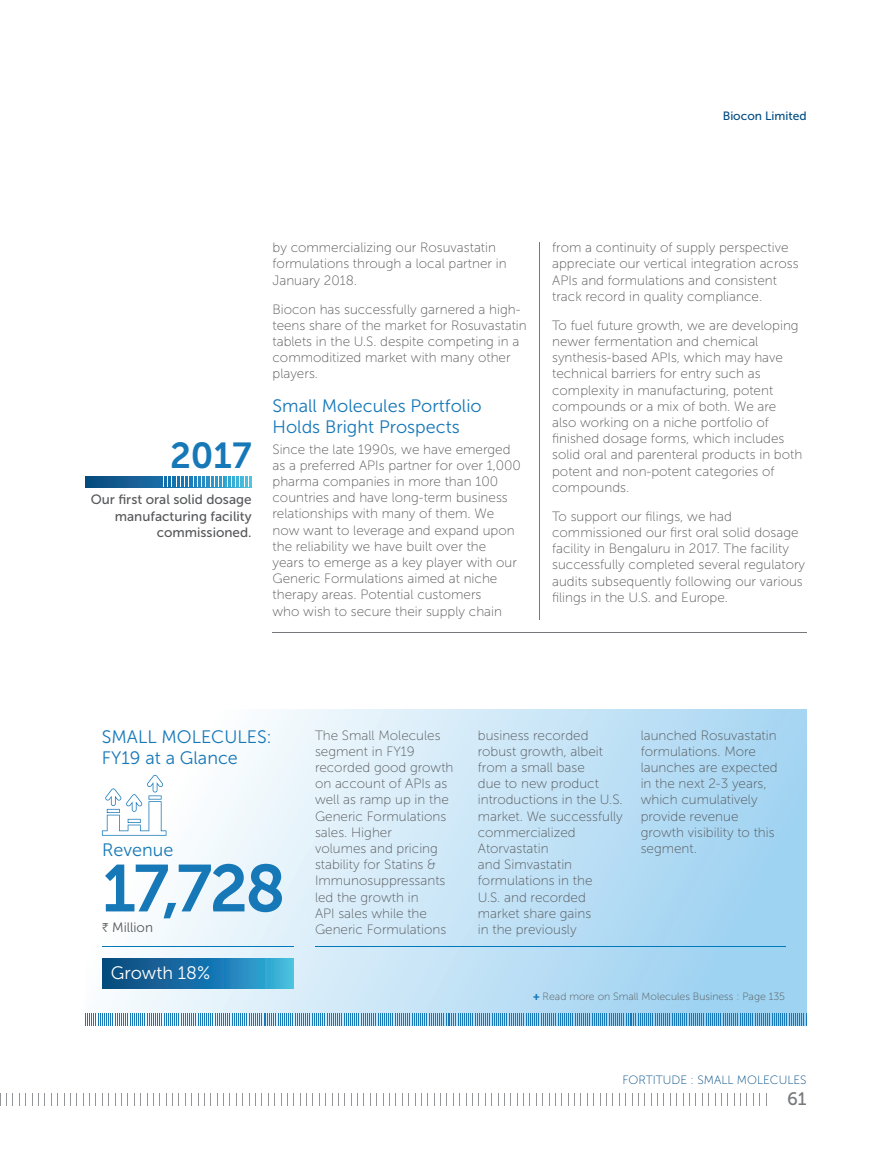
<style>
.page{position:relative;width:892px;height:1162px;background:#fff}
.page>*{position:absolute;margin:0;border:0;box-sizing:border-box;transform-origin:0 0}
.t1{font:66px "Museo Sans 700";color:#1778b8}
.t2{font:36px "Museo Sans 700";color:#1778b8}
.t3{font:18px/21px "Museo Sans 300";color:#1778b8}
.t4{font:18px "Museo Sans 300";color:#fff}
.t5{font:18px "Museo Sans 500";color:#76787b}
.t6{font:13.5px/16.2px "Museo Sans 100";color:#57585a}
.t7{font:13.5px/16.2px "Museo Sans 500";color:#57585a;text-align:right}
.t8{font:13.5px "Museo Sans 300";color:#57585a}
.t9{font:12px "Museo Sans 100";color:#004c82}
.t10{font:12px "Museo Sans 500";color:#004c82}
.t11{font:10.5px "Museo Sans 100";color:#57585a}
.s1{font-family:"ITF Rupee"}
.s2{font-family:"Museo Sans 900";color:#1778b8}
</style>
<div class="page">
<hr style="left:539px;top:243px;width:1px;height:377px;background:#76787b">
<svg style="left:101px;top:709px;width:705px;height:304px"></svg>
<svg style="left:85px;top:1013px;width:721px;height:12px;background:#72b0d8"></svg>
<svg style="left:102px;top:958px;width:191px;height:30px;background:#1d77ab"></svg>
<svg style="left:102px;top:775px;width:64px;height:60px"></svg>
<hr style="left:102px;top:945px;width:191px;height:1px;background:#0078b9">
<hr style="left:315px;top:945px;width:471px;height:1px;background:#0078b9">
<hr style="left:272px;top:632px;width:534px;height:1px;background:#76787b">
<svg style="left:85px;top:476px;width:166px;height:11px"></svg>
<svg style="left:163px;top:476px;width:86px;height:11px"></svg>
<svg style="left:0;top:1093px;width:7px;height:12px"></svg>
<svg style="left:19px;top:1093px;width:7px;height:12px"></svg>
<svg style="left:32px;top:1093px;width:13px;height:12px"></svg>
<svg style="left:51px;top:1093px;width:7px;height:12px"></svg>
<svg style="left:64px;top:1093px;width:13px;height:12px"></svg>
<svg style="left:83px;top:1093px;width:7px;height:12px"></svg>
<svg style="left:102px;top:1093px;width:7px;height:12px"></svg>
<svg style="left:115px;top:1093px;width:13px;height:12px"></svg>
<svg style="left:134px;top:1093px;width:7px;height:12px"></svg>
<svg style="left:147px;top:1093px;width:13px;height:12px"></svg>
<svg style="left:166px;top:1093px;width:13px;height:12px"></svg>
<svg style="left:185px;top:1093px;width:7px;height:12px"></svg>
<svg style="left:198px;top:1093px;width:13px;height:12px"></svg>
<svg style="left:217px;top:1093px;width:13px;height:12px"></svg>
<svg style="left:236px;top:1093px;width:7px;height:12px"></svg>
<svg style="left:249px;top:1093px;width:13px;height:12px"></svg>
<svg style="left:268px;top:1093px;width:7px;height:12px"></svg>
<svg style="left:287px;top:1093px;width:7px;height:12px"></svg>
<svg style="left:300px;top:1093px;width:13px;height:12px"></svg>
<svg style="left:319px;top:1093px;width:7px;height:12px"></svg>
<svg style="left:338px;top:1093px;width:7px;height:12px"></svg>
<svg style="left:351px;top:1093px;width:13px;height:12px"></svg>
<svg style="left:370px;top:1093px;width:7px;height:12px"></svg>
<svg style="left:383px;top:1093px;width:13px;height:12px"></svg>
<svg style="left:402px;top:1093px;width:7px;height:12px"></svg>
<svg style="left:421px;top:1093px;width:7px;height:12px"></svg>
<svg style="left:434px;top:1093px;width:13px;height:12px"></svg>
<svg style="left:453px;top:1093px;width:7px;height:12px"></svg>
<svg style="left:472px;top:1093px;width:7px;height:12px"></svg>
<svg style="left:485px;top:1093px;width:7px;height:12px"></svg>
<svg style="left:504px;top:1093px;width:7px;height:12px"></svg>
<svg style="left:523px;top:1093px;width:7px;height:12px"></svg>
<svg style="left:536px;top:1093px;width:7px;height:12px"></svg>
<svg style="left:555px;top:1093px;width:7px;height:12px"></svg>
<svg style="left:574px;top:1093px;width:7px;height:12px"></svg>
<svg style="left:587px;top:1093px;width:7px;height:12px"></svg>
<svg style="left:606px;top:1093px;width:7px;height:12px"></svg>
<svg style="left:619px;top:1093px;width:7px;height:12px"></svg>
<svg style="left:638px;top:1093px;width:7px;height:12px"></svg>
<svg style="left:657px;top:1093px;width:7px;height:12px"></svg>
<svg style="left:670px;top:1093px;width:7px;height:12px"></svg>
<svg style="left:689px;top:1093px;width:7px;height:12px"></svg>
<svg style="left:708px;top:1093px;width:1px;height:12px"></svg>
<svg style="left:721px;top:1093px;width:7px;height:12px"></svg>
<svg style="left:740px;top:1093px;width:7px;height:12px"></svg>
<svg style="left:759px;top:1093px;width:1px;height:12px"></svg>
<p class="t10" style="left:722px;top:112px;width:85px">Biocon Limited</p>
<h2 class="t2" style="left:170px;top:442px;width:83px">2017</h2>
<p class="t7" style="left:91px;top:493px;width:162px">Our first oral solid dosage manufacturing facility commissioned.</p>
<p class="t6" style="left:272px;top:240px;width:235px">by commercializing our Rosuvastatin formulations through a local partner in<br>January 2018.</p>
<p class="t6" style="left:272px;top:302px;width:256px">Biocon has successfully garnered a high&shy;teens share of the market for Rosuvastatin tablets in the U.S. despite competing in a commoditized market with many other players.</p>
<h3 class="t3" style="left:272px;top:397px;width:211px">Small Molecules Portfolio<br>Holds Bright Prospects</h3>
<p class="t6" style="left:272px;top:442px;width:250px">Since the late 1990s, we have emerged as a preferred APIs partner for over 1,000 pharma companies in more than 100 countries and have long-term business relationships with many of them. We now want to leverage and expand upon the reliability we have built over the years to emerge as a key player with our Generic Formulations aimed at niche therapy areas. Potential customers<br>who wish to secure their supply chain</p>
<p class="t6" style="left:552px;top:240px;width:248px">from a continuity of supply perspective appreciate our vertical integration across APIs and formulations and consistent track record in quality compliance.</p>
<p class="t6" style="left:552px;top:318px;width:252px">To fuel future growth, we are developing newer fermentation and chemical synthesis-based APIs, which may have technical barriers for entry such as complexity in manufacturing, potent compounds or a mix of both. We are also working on a niche portfolio of finished dosage forms, which includes solid oral and parenteral products in both potent and non-potent categories of compounds.</p>
<p class="t6" style="left:552px;top:509px;width:254px">To support our filings, we had commissioned our first oral solid dosage facility in Bengaluru in 2017. The facility successfully completed several regulatory audits subsequently following our various filings in the U.S. and Europe.</p>
<h3 class="t3" style="left:102px;top:727px;width:171px">SMALL MOLECULES:<br>FY19 at a Glance</h3>
<p class="t6" style="left:315px;top:728px;width:140px">The Small Molecules segment in FY19 recorded good growth on account of APIs as well as ramp up in the<br>Generic Formulations sales. Higher<br>volumes and pricing stability for Statins &amp;<br>Immunosuppressants led the growth in<br>API sales while the<br>Generic Formulations</p>
<p class="t6" style="left:478px;top:728px;width:146px">business recorded robust growth, albeit from a small base<br>due to new product introductions in the U.S. market. We successfully commercialized<br>Atorvastatin<br>and Simvastatin formulations in the<br>U.S. and recorded market share gains<br>in the previously</p>
<p class="t6" style="left:640px;top:728px;width:138px">launched Rosuvastatin formulations. More launches are expected in the next 2-3 years, which cumulatively provide revenue growth visibility to this</p>
<h3 class="t3" style="left:102px;top:841px;width:73px">Revenue</h3>
<p class="t6" style="left:640px;top:841px;width:58px">segment.</p>
<h1 class="t1" style="left:102px;top:864px;width:185px">17,728</h1>
<p class="t8" style="left:102px;top:922px;width:52px"><span class="s1">H</span> Million</p>
<h3 class="t4" style="left:111px;top:966px;width:101px">Growth 18%</h3>
<p class="t11" style="left:533px;top:992px;width:253px"><span class="s2">+</span> Read more on Small Molecules Business : Page 135</p>
<p class="t9" style="left:622px;top:1075px;width:186px">FORTITUDE : SMALL MOLECULES</p>
<h3 class="t5" style="left:787px;top:1092px;width:21px">61</h3>
</div>
